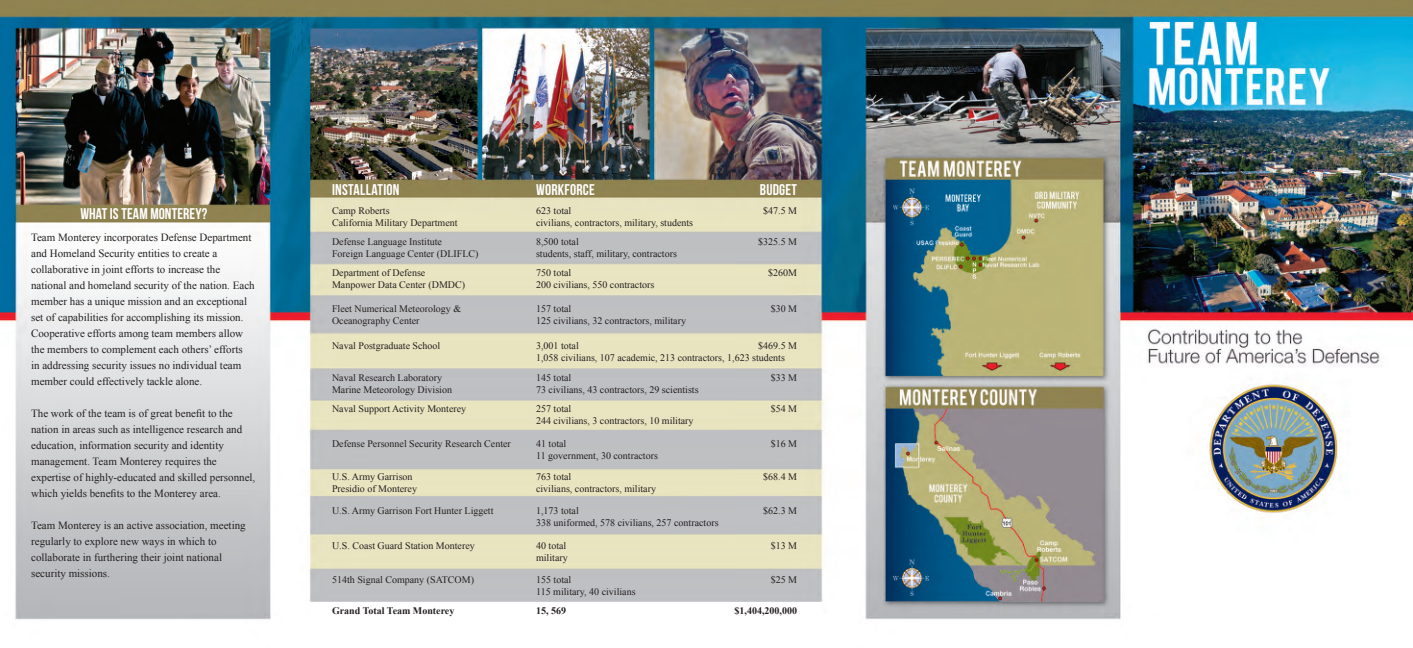
<style>
.page{position:relative;width:1413px;height:648px;background:#fff}
.page>*{position:absolute;margin:0;border:0;box-sizing:border-box;transform-origin:0 0}
.t1{font:700 15.5px "Bebas Neue";letter-spacing:.01em;color:#fff}
.t2{font:11px/16px "Times New Roman";color:#231f20}
.t3{font:10px/12px "Times New Roman";color:#231f20}
.t4{font:700 10px "Times New Roman";color:#231f20}
</style>
<div class="page">
<img style="left:0;top:0;width:1413px;height:620px">
<h1 class="t1" style="left:80px;top:205px;width:128px">WHAT IS TEAM MONTEREY?</h1>
<p class="t2" style="left:31px;top:229px;width:225px">Team Monterey incorporates Defense Department and Homeland Security entities to create a collaborative in joint efforts to increase the national and homeland security of the nation. Each member has a unique mission and an exceptional set of capabilities for accomplishing its mission.<br>Cooperative efforts among team members allow the members to complement each others’ efforts<br>in addressing security issues no individual team member could effectively tackle alone.</p>
<p class="t2" style="left:31px;top:405px;width:226px">The work of the team is of great benefit to the nation in areas such as intelligence research and education, information security and identity management. Team Monterey requires the expertise of highly-educated and skilled personnel, which yields benefits to the Monterey area.</p>
<p class="t2" style="left:31px;top:517px;width:216px">Team Monterey is an active association, meeting regularly to explore new ways in which to collaborate in furthering their joint national security missions.</p>
<h1 class="t1" style="left:332px;top:181px;width:69px">INSTALLATION</h1>
<h1 class="t1" style="left:536px;top:181px;width:60px">WORKFORCE</h1>
<h1 class="t1" style="left:760px;top:181px;width:39px">BUDGET</h1>
<p class="t3" style="left:332px;top:204px;width:59px">Camp Roberts</p>
<p class="t3" style="left:536px;top:204px;width:37px">623 total</p>
<p class="t3" style="left:763px;top:204px;width:35px">$47.5 M</p>
<p class="t3" style="left:332px;top:216px;width:127px">California Military Department</p>
<p class="t3" style="left:536px;top:216px;width:159px">civilians, contractors, military, students</p>
<p class="t3" style="left:332px;top:235px;width:111px">Defense Language Institute</p>
<p class="t3" style="left:536px;top:235px;width:44px">8,500 total</p>
<p class="t3" style="left:758px;top:235px;width:40px">$325.5 M</p>
<p class="t3" style="left:332px;top:247px;width:148px">Foreign Language Center (DLIFLC)</p>
<p class="t3" style="left:536px;top:247px;width:142px">students, staff, military, contractors</p>
<p class="t3" style="left:332px;top:266px;width:95px">Department of Defense</p>
<p class="t3" style="left:536px;top:266px;width:37px">750 total</p>
<p class="t3" style="left:768px;top:266px;width:30px">$260M</p>
<p class="t3" style="left:332px;top:278px;width:135px">Manpower Data Center (DMDC)</p>
<p class="t3" style="left:536px;top:278px;width:120px">200 civilians, 550 contractors</p>
<p class="t3" style="left:332px;top:302px;width:131px">Fleet Numerical Meteorology &amp;</p>
<p class="t3" style="left:536px;top:302px;width:37px">157 total</p>
<p class="t3" style="left:771px;top:302px;width:28px">$30 M</p>
<p class="t3" style="left:332px;top:314px;width:89px">Oceanography Center</p>
<p class="t3" style="left:536px;top:314px;width:151px">125 civilians, 32 contractors, military</p>
<p class="t3" style="left:332px;top:339px;width:110px">Naval Postgraduate School</p>
<p class="t3" style="left:536px;top:339px;width:44px">3,001 total</p>
<p class="t3" style="left:536px;top:339px;width:263px;text-indent:222px">$469.5 M<br>1,058 civilians, 107 academic, 213 contractors, 1,623 students</p>
<p class="t3" style="left:332px;top:371px;width:111px">Naval Research Laboratory</p>
<p class="t3" style="left:536px;top:371px;width:37px">145 total</p>
<p class="t3" style="left:771px;top:371px;width:28px">$33 M</p>
<p class="t3" style="left:332px;top:383px;width:121px">Marine Meteorology Division</p>
<p class="t3" style="left:536px;top:383px;width:164px">73 civilians, 43 contractors, 29 scientists</p>
<p class="t3" style="left:332px;top:402px;width:136px">Naval Support Activity Monterey</p>
<p class="t3" style="left:536px;top:402px;width:37px">257 total</p>
<p class="t3" style="left:771px;top:402px;width:28px">$54 M</p>
<p class="t3" style="left:536px;top:414px;width:159px">244 civilians, 3 contractors, 10 military</p>
<p class="t3" style="left:332px;top:437px;width:180px">Defense Personnel Security Research Center</p>
<p class="t3" style="left:536px;top:437px;width:32px">41 total</p>
<p class="t3" style="left:771px;top:437px;width:28px">$16 M</p>
<p class="t3" style="left:536px;top:449px;width:123px">11 government, 30 contractors</p>
<p class="t3" style="left:332px;top:470px;width:82px">U.S. Army Garrison</p>
<p class="t3" style="left:536px;top:470px;width:37px">763 total</p>
<p class="t3" style="left:763px;top:470px;width:35px">$68.4 M</p>
<p class="t3" style="left:332px;top:482px;width:86px">Presidio of Monterey</p>
<p class="t3" style="left:536px;top:482px;width:121px">civilians, contractors, military</p>
<p class="t3" style="left:332px;top:504px;width:163px">U.S. Army Garrison Fort Hunter Liggett</p>
<p class="t3" style="left:536px;top:504px;width:44px">1,173 total</p>
<p class="t3" style="left:763px;top:504px;width:35px">$62.3 M</p>
<p class="t3" style="left:536px;top:516px;width:184px">338 uniformed, 578 civilians, 257 contractors</p>
<p class="t3" style="left:332px;top:539px;width:144px">U.S. Coast Guard Station Monterey</p>
<p class="t3" style="left:536px;top:539px;width:32px">40 total</p>
<p class="t3" style="left:771px;top:539px;width:28px">$13 M</p>
<p class="t3" style="left:536px;top:551px;width:33px">military</p>
<p class="t3" style="left:332px;top:573px;width:143px">514th Signal Company (SATCOM)</p>
<p class="t3" style="left:536px;top:573px;width:37px">155 total</p>
<p class="t3" style="left:771px;top:573px;width:28px">$25 M</p>
<p class="t3" style="left:536px;top:585px;width:101px">115 military, 40 civilians</p>
<p class="t4" style="left:332px;top:603px;width:124px">Grand Total Team Monterey</p>
<p class="t4" style="left:536px;top:603px;width:31px">15, 569</p>
<p class="t4" style="left:735px;top:603px;width:64px">$1,404,200,000</p>
</div>
